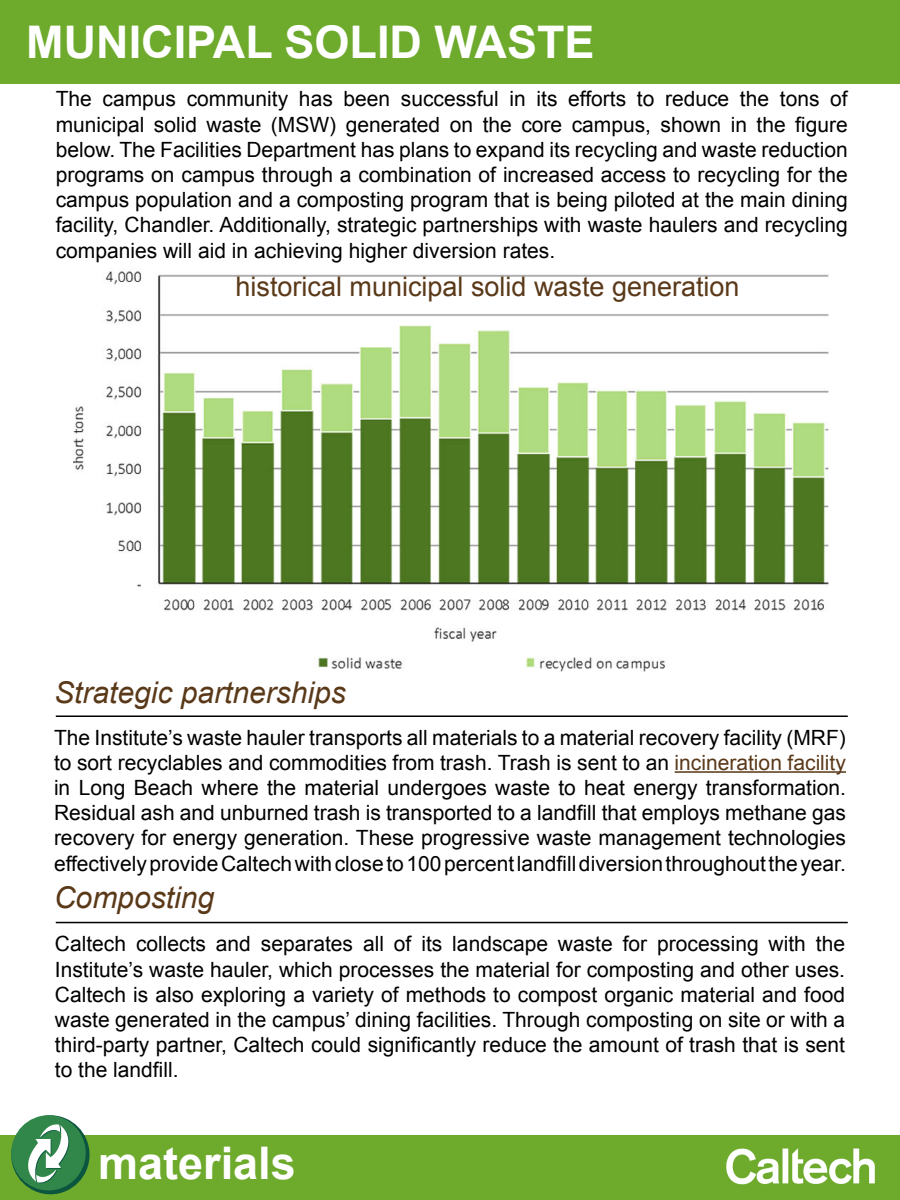
<style>
.page{position:relative;width:900px;height:1200px;background:#fff}
.page>*{position:absolute;margin:0;border:0;box-sizing:border-box;transform-origin:0 0}
.Heading{font:700 45px "Arial";color:#fff}
.Sub_Headng_-_Blue{font:italic 30px "Arial";color:#5a3919}
.Body{font:27px "Arial";color:#5a3919}
.Body-2{font:21px/25.2px "Arial";color:#000;text-align:justify}
.s1{color:#5a3919}
</style>
<div class="page">
<div style="left:0;top:1136px;width:900px;height:64px;background:#6eaa2c"></div>
<svg style="left:11px;top:1115px;width:79px;height:79px"></svg>
<div style="left:11px;top:1115px;width:75px;height:75px;background:#31874a;border-radius:50%"></div>
<svg style="left:17px;top:1122px;width:63px;height:63px"></svg>
<img style="left:701px;top:1135px;width:199px;height:50px">
<div style="left:0;top:0;width:900px;height:83px;background:#6eaa2c"></div>
<hr style="left:675px;top:771px;width:171px;height:2px;background:#5a3919">
<img style="left:73px;top:271px;width:756px;height:400px">
<hr style="left:56px;top:716px;width:792px;height:1px;background:#000">
<hr style="left:56px;top:922px;width:792px;height:1px;background:#000">
<p class="Heading" style="left:26px;top:12px;width:570px">MUNICIPAL SOLID WASTE</p>
<p class="Body-2" style="left:56px;top:87px;width:794px">The campus community has been successful in its efforts to reduce the tons of municipal solid waste (MSW) generated on the core campus, shown in the figure below. The Facilities Department has plans to expand its recycling and waste reduction programs on campus through a combination of increased access to recycling for the campus population and a composting program that is being piloted at the main dining facility, Chandler. Additionally, strategic partnerships with waste haulers and recycling companies will aid in achieving higher diversion rates.</p>
<p class="Body" style="left:236px;top:268px;width:506px">historical municipal solid waste generation</p>
<p class="Sub_Headng_-_Blue" style="left:54px;top:673px;width:293px">Strategic partnerships</p>
<p class="Body-2" style="left:54px;top:725px;width:794px">The Institute’s waste hauler transports all materials to a material recovery facility (MRF) to sort recyclables and commodities from trash. Trash is sent to an <span class="s1">incineration facility </span>in Long Beach where the material undergoes waste to heat energy transformation.<br>Residual ash and unburned trash is transported to a landfill that employs methane gas recovery for energy generation. These progressive waste management technologies effectively provide Caltech with close to 100 percent landfill diversion throughout the year.</p>
<p class="Sub_Headng_-_Blue" style="left:54px;top:878px;width:162px">Composting</p>
<p class="Body-2" style="left:55px;top:932px;width:792px">Caltech collects and separates all of its landscape waste for processing with the Institute’s waste hauler, which processes the material for composting and other uses.<br>Caltech is also exploring a variety of methods to compost organic material and food waste generated in the campus’ dining facilities. Through composting on site or with a third-party partner, Caltech could significantly reduce the amount of trash that is sent to the landfill.</p>
<h1 class="Heading" style="left:98px;top:1133px;width:199px">materials</h1>
</div>
